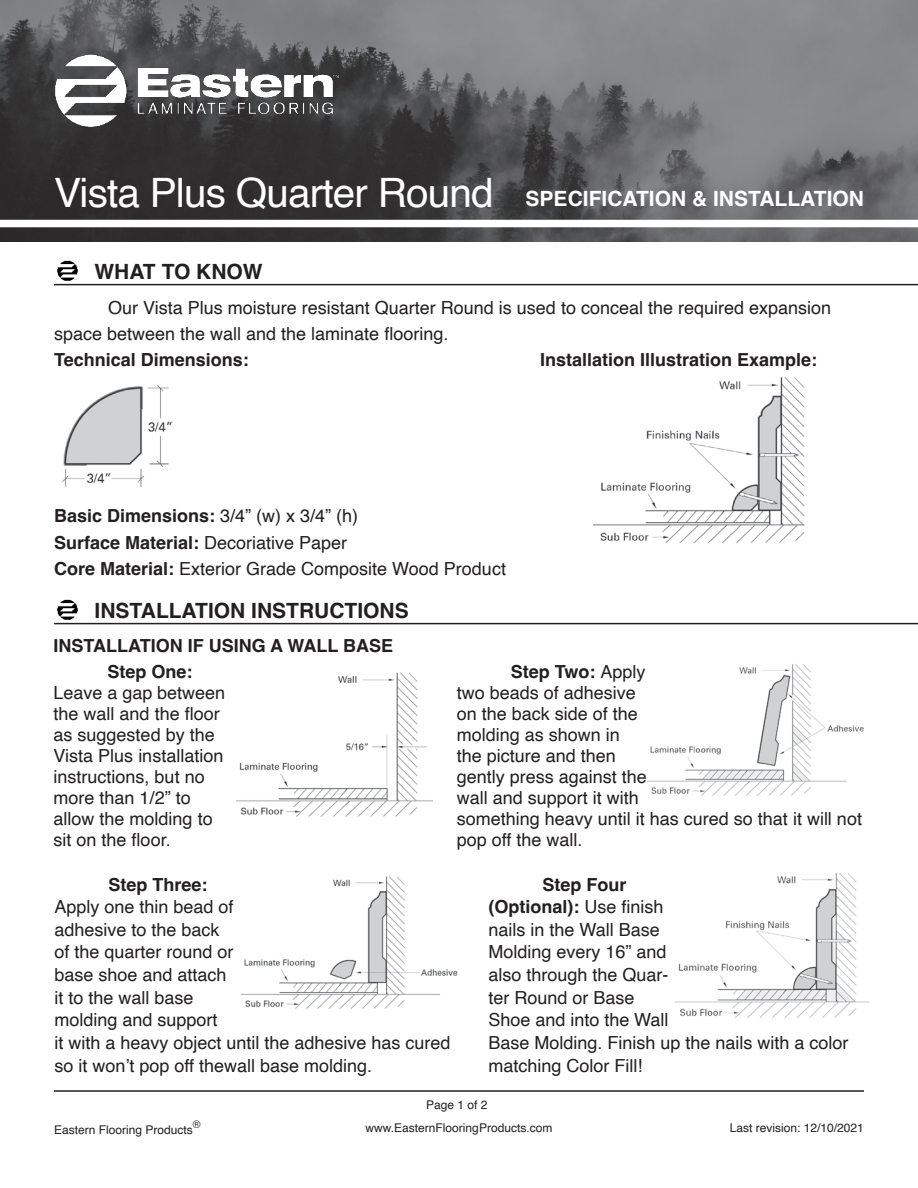
<style>
.page{position:relative;width:918px;height:1188px;background:#fff}
.page>*{position:absolute;margin:0;border:0;box-sizing:border-box;transform-origin:0 0}
.t1{font:40.5px "Helvetica";letter-spacing:-.02em;color:#fff}
.t2{font:700 21px "Helvetica";color:#231f20}
.t3{font:700 21px "Helvetica";color:#fff}
.t4{font:18px/22.6px "Helvetica";color:#231f20}
.t5{font:700 18px "Helvetica";color:#231f20}
.t6{font:12px "Helvetica";color:#231f20}
.t7{font:10.5px "Helvetica";color:#231f20}
.s1{font-weight:400}
.s2{font-weight:700}
</style>
<div class="page">
<img style="left:0;top:0;width:918px;height:242px">
<img style="left:24px;top:24px;width:340px;height:133px">
<div style="left:0;top:220px;width:918px;height:7px;background:#fff"></div>
<hr style="left:54px;top:1090px;width:810px;height:2px;background:#231f20">
<img style="left:594px;top:377px;width:211px;height:167px">
<hr style="left:54px;top:284px;width:864px;height:1px;background:#231f20">
<img style="left:54px;top:260px;width:26px;height:24px">
<hr style="left:54px;top:623px;width:864px;height:1px;background:#231f20">
<img style="left:54px;top:599px;width:27px;height:24px">
<img style="left:237px;top:672px;width:196px;height:145px">
<img style="left:62px;top:385px;width:110px;height:102px">
<img style="left:648px;top:664px;width:216px;height:132px">
<img style="left:241px;top:876px;width:217px;height:133px">
<img style="left:675px;top:873px;width:194px;height:145px">
<p class="t1" style="left:54px;top:161px;width:441px">Vista Plus Quarter Round</p>
<p class="t2" style="left:94px;top:258px;width:170px">WHAT TO KNOW</p>
<p class="t3" style="left:526px;top:186px;width:340px">SPECIFICATION &amp; INSTALLATION</p>
<p class="t4" style="left:54px;top:295px;width:778px;line-height:26.1px;text-indent:54px">Our Vista Plus moisture resistant Quarter Round is used to conceal the required expansion space between the wall and the laminate flooring.</p>
<p class="t5" style="left:54px;top:349px;width:196px">Technical Dimensions:</p>
<p class="t5" style="left:540px;top:349px;width:279px">Installation Illustration Example:</p>
<p class="t5" style="left:54px;top:505px;width:306px">Basic Dimensions: <span class="s1">3/4” (w) x 3/4” (h)</span></p>
<p class="t5" style="left:54px;top:531px;width:295px">Surface Material: <span class="s1">Decoriative Paper</span></p>
<p class="t4" style="left:54px;top:557px;width:453px"><span class="s2">Core Material:</span> Exterior Grade Composite Wood Product</p>
<p class="t2" style="left:95px;top:597px;width:316px">INSTALLATION INSTRUCTIONS</p>
<p class="t5" style="left:54px;top:634px;width:341px">INSTALLATION IF USING A WALL BASE</p>
<p class="t4" style="left:54px;top:661px;width:173px;line-height:21px;text-indent:54px"><span class="s2">Step One:<br></span>Leave a gap between the wall and the floor as suggested by the<br>Vista Plus installation instructions, but no more than 1/2” to allow the molding to sit on the floor.</p>
<p class="t4" style="left:457px;top:661px;width:407px;line-height:21px;text-indent:54px"><span class="s2">Step Two:</span> Apply<br>two beads of adhesive<br>on the back side of the<br>molding as shown in<br>the picture and then<br>gently press against the<br>wall and support it with<br>something heavy until it has cured so that it will not pop off the wall.</p>
<p class="t4" style="left:54px;top:874px;width:398px;text-indent:54px"><span class="s2">Step Three:<br></span>Apply one thin bead of<br>adhesive to the back<br>of the quarter round or<br>base shoe and attach<br>it to the wall base<br>molding and support<br>it with a heavy object until the adhesive has cured so it won’t pop off thewall base molding.</p>
<p class="t4" style="left:488px;top:874px;width:362px;text-indent:54px"><span class="s2">Step Four<br>(Optional):</span> Use finish<br>nails in the Wall Base<br>Molding every 16” and<br>also through the Quar-<br>ter Round or Base<br>Shoe and into the Wall<br>Base Molding. Finish up the nails with a color matching Color Fill!</p>
<p class="t6" style="left:426px;top:1095px;width:63px">Page 1 of 2</p>
<p class="t7" style="left:193px;top:1116px;width:9px">®</p>
<p class="t6" style="left:366px;top:1118px;width:188px">www.EasternFlooringProducts.com</p>
<p class="t6" style="left:730px;top:1118px;width:136px">Last revision: 12/10/2021</p>
<p class="t6" style="left:54px;top:1121px;width:140px">Eastern Flooring Products</p>
</div>
